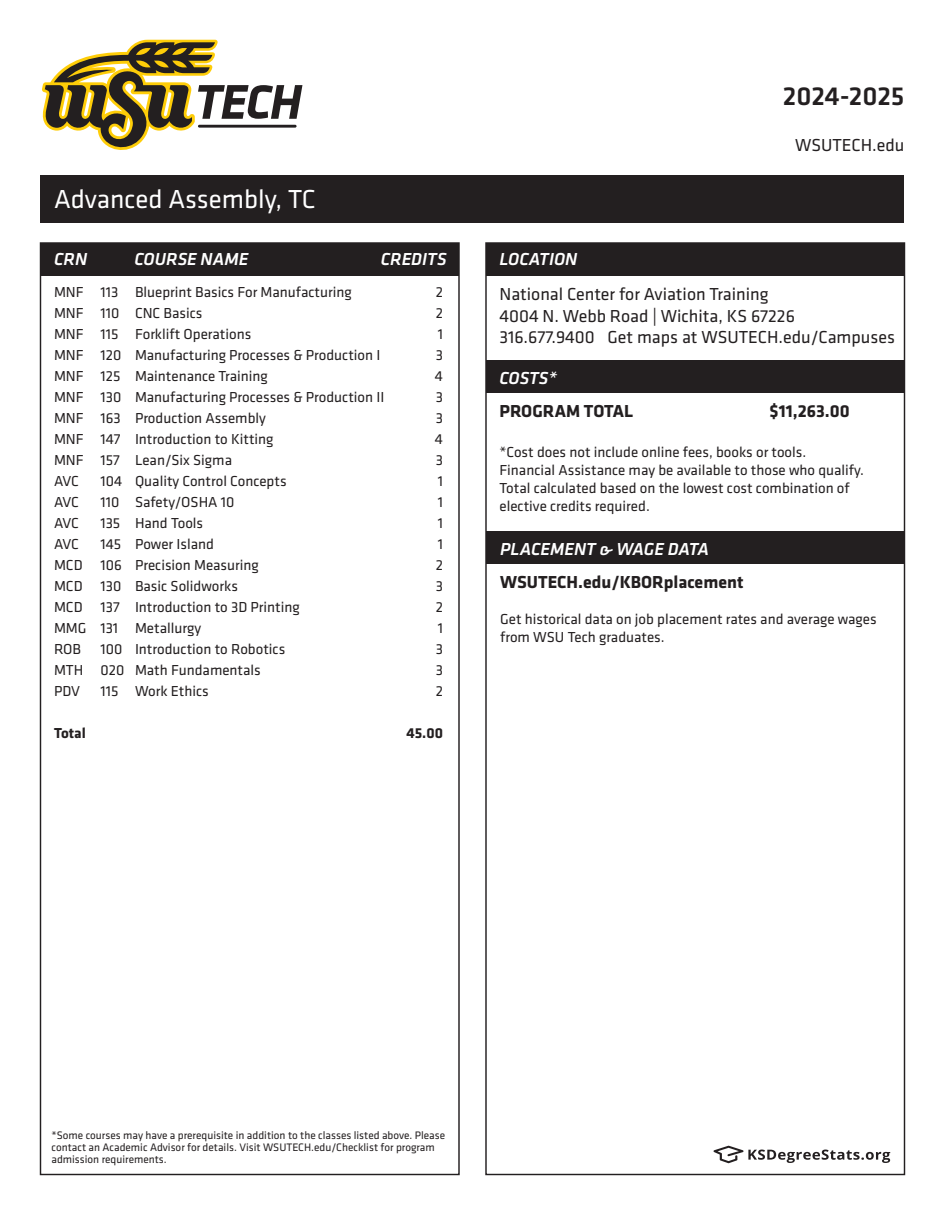
<style>
.page{position:relative;width:945px;height:1215px;background:#fff}
.page>*{position:absolute;margin:0;border:0;box-sizing:border-box;transform-origin:0 0}
.t1{font:27px "Klavika";color:#fff}
.t2{font:500 27px "Klavika";color:#231f20}
.t3{font:18px/21.6px "Klavika";color:#231f20}
.t4{font:italic 500 18px "Klavika";color:#fff}
.t5{font:700 18px "Klavika";color:#231f20}
.t6{font:15px/18px "Klavika";color:#231f20}
.t7{font:700 15px "Klavika";color:#231f20}
.t8{font:11.25px/12px "Klavika";color:#231f20}
</style>
<div class="page">
<div style="left:40px;top:243px;width:419px;height:33px;background:#231f20"></div>
<div style="left:40px;top:176px;width:864px;height:47px;background:#231f20"></div>
<div style="left:486px;top:243px;width:418px;height:33px;background:#231f20"></div>
<div style="left:486px;top:360px;width:418px;height:33px;background:#231f20"></div>
<svg style="left:714px;top:1146px;width:176px;height:17px"></svg>
<svg style="left:42px;top:40px;width:260px;height:110px"></svg>
<div style="left:487px;top:532px;width:418px;height:32px;background:#231f20"></div>
<h1 class="t2" style="left:783px;top:78px;width:123px">2024-2025</h1>
<h1 class="t1" style="left:54px;top:181px;width:263px">Advanced Assembly, TC</h1>
<p class="t4" style="left:54px;top:247px;width:35px">CRN</p>
<p class="t4" style="left:134px;top:247px;width:116px">COURSE NAME</p>
<p class="t4" style="left:381px;top:247px;width:67px">CREDITS</p>
<p class="t4" style="left:500px;top:247px;width:80px">LOCATION</p>
<p class="t3" style="left:795px;top:134px;width:111px">WSUTECH.edu</p>
<p class="t6" style="left:54px;top:283px;width:299px">MNF 113 Blueprint Basics For Manufacturing</p>
<p class="t6" style="left:436px;top:283px;width:9px">2</p>
<p class="t6" style="left:54px;top:304px;width:150px">MNF 110 CNC Basics</p>
<p class="t6" style="left:436px;top:304px;width:9px">2</p>
<p class="t6" style="left:54px;top:325px;width:199px">MNF 115 Forklift Operations</p>
<p class="t6" style="left:438px;top:325px;width:7px">1</p>
<p class="t6" style="left:54px;top:346px;width:328px">MNF 120 Manufacturing Processes &amp; Production I</p>
<p class="t6" style="left:436px;top:346px;width:9px">3</p>
<p class="t6" style="left:54px;top:367px;width:215px">MNF 125 Maintenance Training</p>
<p class="t6" style="left:435px;top:367px;width:10px">4</p>
<p class="t6" style="left:54px;top:388px;width:332px">MNF 130 Manufacturing Processes &amp; Production II</p>
<p class="t6" style="left:436px;top:388px;width:9px">3</p>
<p class="t6" style="left:54px;top:409px;width:213px">MNF 163 Production Assembly</p>
<p class="t6" style="left:436px;top:409px;width:9px">3</p>
<p class="t6" style="left:54px;top:430px;width:221px">MNF 147 Introduction to Kitting</p>
<p class="t6" style="left:435px;top:430px;width:10px">4</p>
<p class="t6" style="left:54px;top:451px;width:180px">MNF 157 Lean/Six Sigma</p>
<p class="t6" style="left:436px;top:451px;width:9px">3</p>
<p class="t6" style="left:54px;top:472px;width:26px">AVC</p>
<p class="t6" style="left:101px;top:472px;width:188px">104 Quality Control Concepts</p>
<p class="t6" style="left:438px;top:472px;width:7px">1</p>
<p class="t6" style="left:54px;top:493px;width:26px">AVC</p>
<p class="t6" style="left:101px;top:493px;width:135px">110 Safety/OSHA 10</p>
<p class="t6" style="left:438px;top:493px;width:7px">1</p>
<p class="t6" style="left:54px;top:514px;width:26px">AVC</p>
<p class="t6" style="left:101px;top:514px;width:104px">135 Hand Tools</p>
<p class="t6" style="left:438px;top:514px;width:7px">1</p>
<p class="t6" style="left:54px;top:535px;width:26px">AVC</p>
<p class="t6" style="left:101px;top:535px;width:115px">145 Power Island</p>
<p class="t6" style="left:438px;top:535px;width:7px">1</p>
<p class="t6" style="left:54px;top:556px;width:206px">MCD 106 Precision Measuring</p>
<p class="t6" style="left:436px;top:556px;width:9px">2</p>
<p class="t6" style="left:54px;top:577px;width:185px">MCD 130 Basic Solidworks</p>
<p class="t6" style="left:436px;top:577px;width:9px">3</p>
<p class="t6" style="left:54px;top:598px;width:247px">MCD 137 Introduction to 3D Printing</p>
<p class="t6" style="left:436px;top:598px;width:9px">2</p>
<p class="t6" style="left:54px;top:619px;width:149px">MMG 131 Metallurgy</p>
<p class="t6" style="left:438px;top:619px;width:7px">1</p>
<p class="t6" style="left:54px;top:640px;width:29px">ROB</p>
<p class="t6" style="left:101px;top:640px;width:186px">100 Introduction to Robotics</p>
<p class="t6" style="left:436px;top:640px;width:9px">3</p>
<p class="t6" style="left:54px;top:661px;width:208px">MTH 020 Math Fundamentals</p>
<p class="t6" style="left:436px;top:661px;width:9px">3</p>
<p class="t6" style="left:54px;top:682px;width:28px">PDV</p>
<p class="t6" style="left:101px;top:682px;width:110px">115 Work Ethics</p>
<p class="t6" style="left:436px;top:682px;width:9px">2</p>
<p class="t7" style="left:54px;top:723px;width:33px">Total</p>
<p class="t7" style="left:407px;top:723px;width:38px">45.00</p>
<p class="t3" style="left:500px;top:283px;width:397px">National Center for Aviation Training<br>4004 N. Webb Road | Wichita, KS 67226<br>316.677.9400 Get maps at WSUTECH.edu/Campuses</p>
<p class="t4" style="left:500px;top:366px;width:59px">COSTS*</p>
<p class="t5" style="left:500px;top:398px;width:135px">PROGRAM TOTAL</p>
<p class="t5" style="left:769px;top:398px;width:82px">$11,263.00</p>
<p class="t6" style="left:500px;top:442px;width:366px">*Cost does not include online fees, books or tools.<br>Financial Assistance may be available to those who qualify.<br>Total calculated based on the lowest cost combination of elective credits required.</p>
<p class="t4" style="left:500px;top:537px;width:211px">PLACEMENT &amp; WAGE DATA</p>
<p class="t5" style="left:500px;top:570px;width:245px">WSUTECH.edu/KBORplacement</p>
<p class="t6" style="left:500px;top:610px;width:378px">Get historical data on job placement rates and average wages from WSU Tech graduates.</p>
<p class="t8" style="left:52px;top:1128px;width:395px">*Some courses may have a prerequisite in addition to the classes listed above. Please contact an Academic Advisor for details. Visit WSUTECH.edu/Checklist for program admission requirements.</p>
</div>
